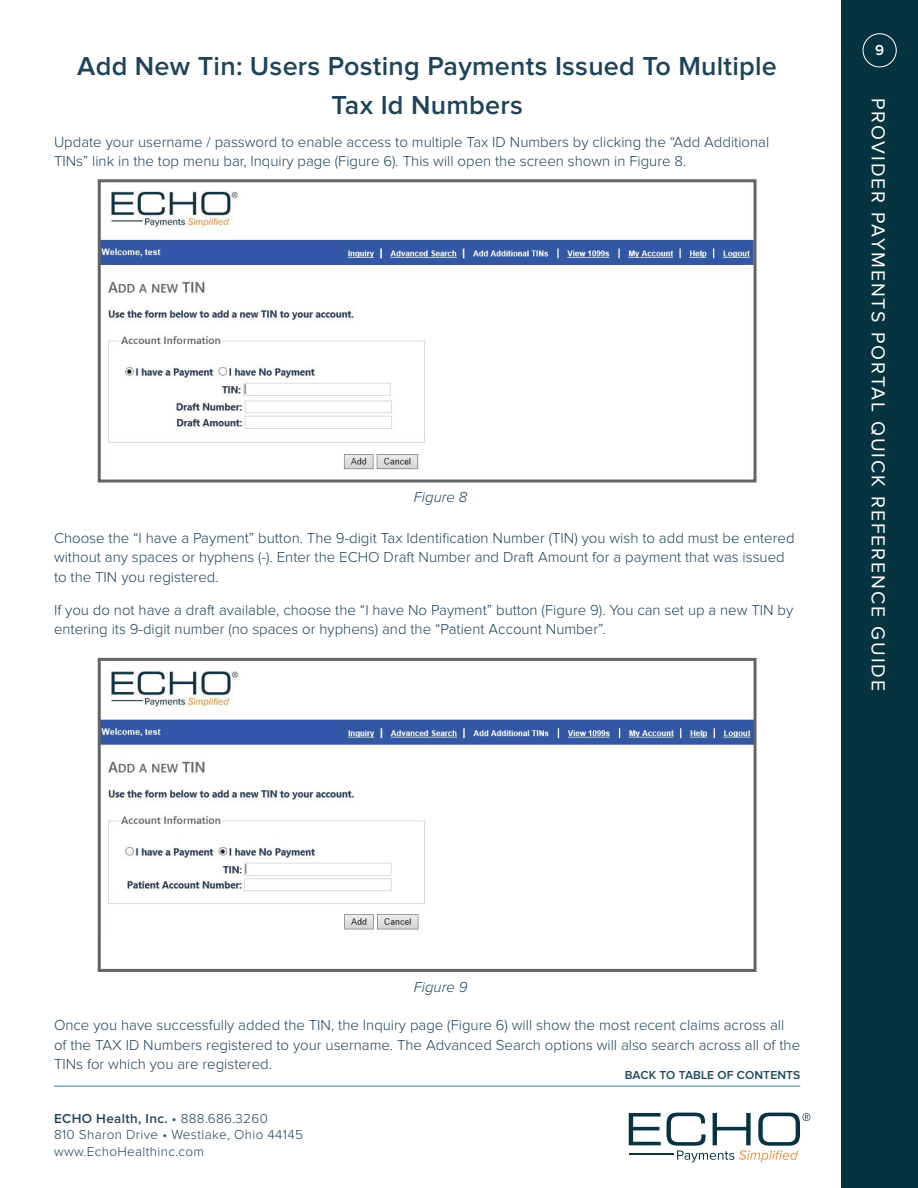
<style>
.page{position:relative;width:918px;height:1188px;background:#fff}
.page>*{position:absolute;margin:0;border:0;box-sizing:border-box;transform-origin:0 0}
.t1{font:600 27px/38.4px "Proxima Nova";letter-spacing:.01em;color:#1f445a;text-align:center}
.t2{font:19.5px "Proxima Nova";letter-spacing:.1em;color:#fff}
.t3{font:300 15px/19.5px "Proxima Nova";color:#1f445a}
.t4{font:italic 300 15px "Proxima Nova";color:#1f445a}
.t5{font:600 15px "Proxima Nova";color:#fff}
.t6{font:300 13.5px/16.5px "Proxima Nova";letter-spacing:.025em;color:#1f445a}
.t7{font:600 12px "Proxima Nova";letter-spacing:.01em;color:#1f445a}
.s1{font-weight:600}
</style>
<div class="page">
<svg style="left:629px;top:1113px;width:32px;height:32px"></svg>
<hr style="left:629px;top:1153px;width:45px;height:2px;background:#073340">
<svg style="left:667px;top:1113px;width:143px;height:49px"></svg>
<hr style="left:54px;top:1086px;width:746px;height:1px;background:#4294b8">
<div style="left:841px;top:0;width:77px;height:1188px;background:#05333f"></div>
<div style="left:863px;top:33px;width:34px;height:34px;border:1px solid #fff;border-radius:50%"></div>
<img style="left:102px;top:191px;width:651px;height:279px">
<div style="left:98px;top:179px;width:659px;height:304px;border:3px solid #636466"></div>
<img style="left:102px;top:670px;width:651px;height:260px">
<div style="left:98px;top:658px;width:659px;height:314px;border:3px solid #636466"></div>
<h1 class="t1" style="left:77px;top:48px;width:701px">Add New Tin: Users Posting Payments Issued To Multiple<br>Tax Id Numbers</h1>
<p class="t3" style="left:54px;top:133px;width:717px">Update your username / password to enable access to multiple Tax ID Numbers by clicking the “Add Additional<br>TINs” link in the top menu bar, Inquiry page (Figure 6). This will open the screen shown in Figure 8.</p>
<p class="t4" style="left:414px;top:490px;width:55px">Figure 8</p>
<p class="t3" style="left:54px;top:529px;width:742px">Choose the “I have a Payment” button. The 9-digit Tax Identification Number (TIN) you wish to add must be entered without any spaces or hyphens (-). Enter the ECHO Draft Number and Draft Amount for a payment that was issued to the TIN you registered.</p>
<p class="t3" style="left:54px;top:601px;width:741px">If you do not have a draft available, choose the “I have No Payment” button (Figure 9). You can set up a new TIN by entering its 9-digit number (no spaces or hyphens) and the “Patient Account Number”.</p>
<p class="t5" style="left:875px;top:43px;width:11px">9</p>
<h2 class="t2" style="left:890px;top:98px;width:595px;rotate:90deg">PROVIDER PAYMENTS PORTAL QUICK REFERENCE GUIDE</h2>
<p class="t4" style="left:414px;top:980px;width:55px">Figure 9</p>
<p class="t3" style="left:54px;top:1016px;width:748px">Once you have successfully added the TIN, the Inquiry page (Figure 6) will show the most recent claims across all of the TAX ID Numbers registered to your username. The Advanced Search options will also search across all of the<br>TINs for which you are registered.</p>
<p class="t7" style="left:625px;top:1070px;width:177px">BACK TO TABLE OF CONTENTS</p>
<p class="t6" style="left:54px;top:1111px;width:250px"><span class="s1">ECHO Health, Inc.</span> • 888.686.3260<br>810 Sharon Drive • Westlake, Ohio 44145 www.EchoHealthinc.com</p>
</div>
